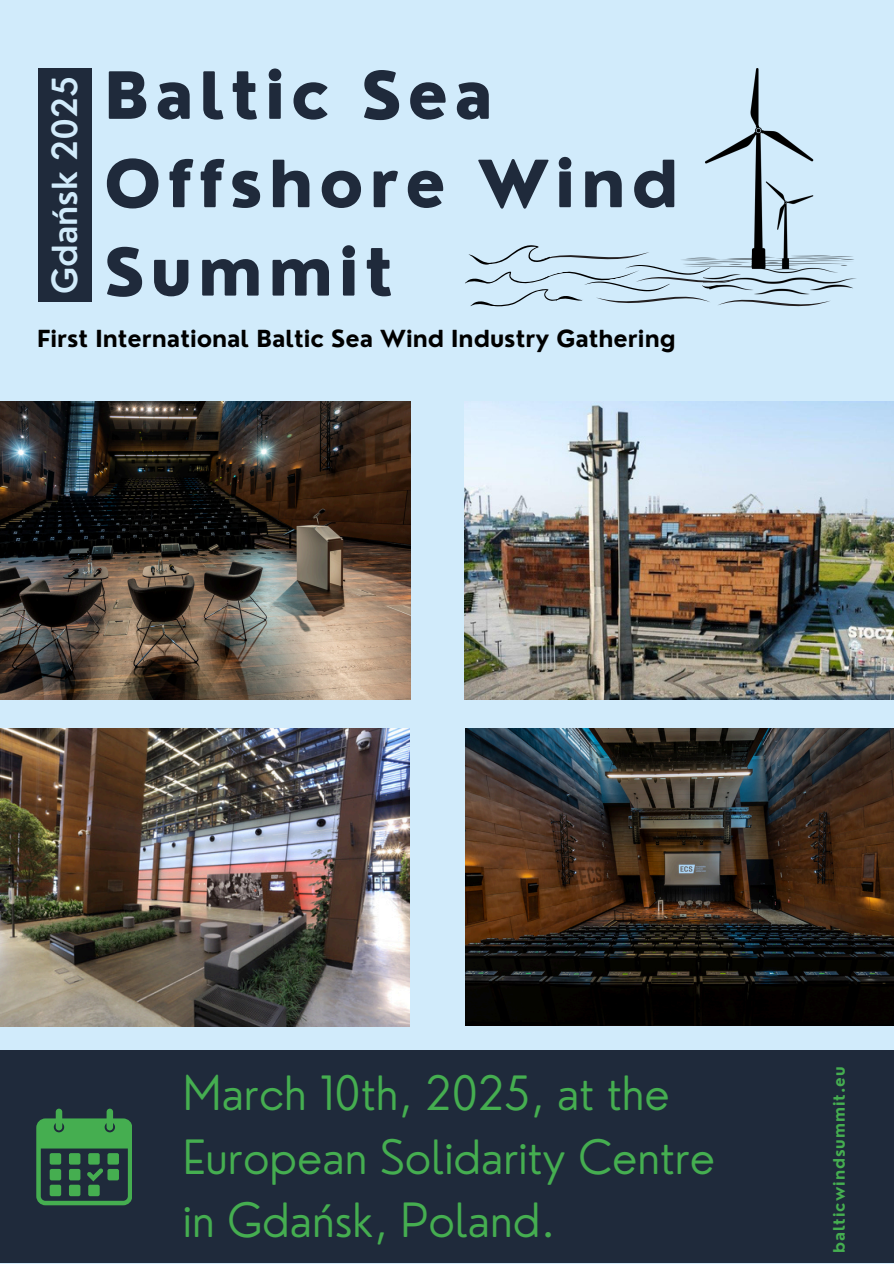
<style>
.page{position:relative;width:894px;height:1264px;background:#fff}
.page>*{position:absolute;margin:0;border:0;box-sizing:border-box;transform-origin:0 0}
.t1{font:800 63.3px/88.3px "Nourd";letter-spacing:.09em;color:#1f2a3b}
.t2{font:300 46.05px/63.6px "Nourd";color:#45ae50}
.t3{font:600 33.75px "Nourd";color:#d1ebfb}
.t4{font:700 22.95px "Nourd";color:#000}
.t5{font:700 15.45px "Nourd";letter-spacing:.065em;color:#45ae50}
</style>
<div class="page">
<div style="left:0;top:0;width:893px;height:1263px;background:#d1ebfb"></div>
<div style="left:38px;top:68px;width:54px;height:234px;background:#1f2a3b"></div>
<img style="left:705px;top:68px;width:151px;height:233px">
<svg style="left:465px;top:244px;width:365px;height:63px"></svg>
<img style="left:680px;top:237px;width:73px;height:31px">
<div style="left:0;top:1050px;width:893px;height:213px;background:#1f2a3b"></div>
<svg style="left:36px;top:1108px;width:96px;height:97px"></svg>
<img style="left:0;top:401px;width:410px;height:298px">
<img style="left:464px;top:401px;width:429px;height:298px">
<img style="left:0;top:728px;width:409px;height:298px">
<img style="left:465px;top:728px;width:428px;height:297px">
<h3 class="t1" style="left:104px;top:51px;width:576px">Baltic Sea<br>Offshore Wind</h3>
<h1 class="t3" style="left:43px;top:294px;width:219px;rotate:-90deg">Gdańsk 2025</h1>
<h3 class="t1" style="left:104px;top:228px;width:291px">Summit</h3>
<p class="t4" style="left:37px;top:324px;width:640px">First International Baltic Sea Wind Industry Gathering</p>
<p class="t2" style="left:183px;top:1061px;width:533px">March 10th, 2025, at the<br>European Solidarity Centre in Gdańsk, Poland.</p>
<p class="t5" style="left:829px;top:1253px;width:188px;rotate:-90deg">balticwindsummit.eu</p>
</div>
